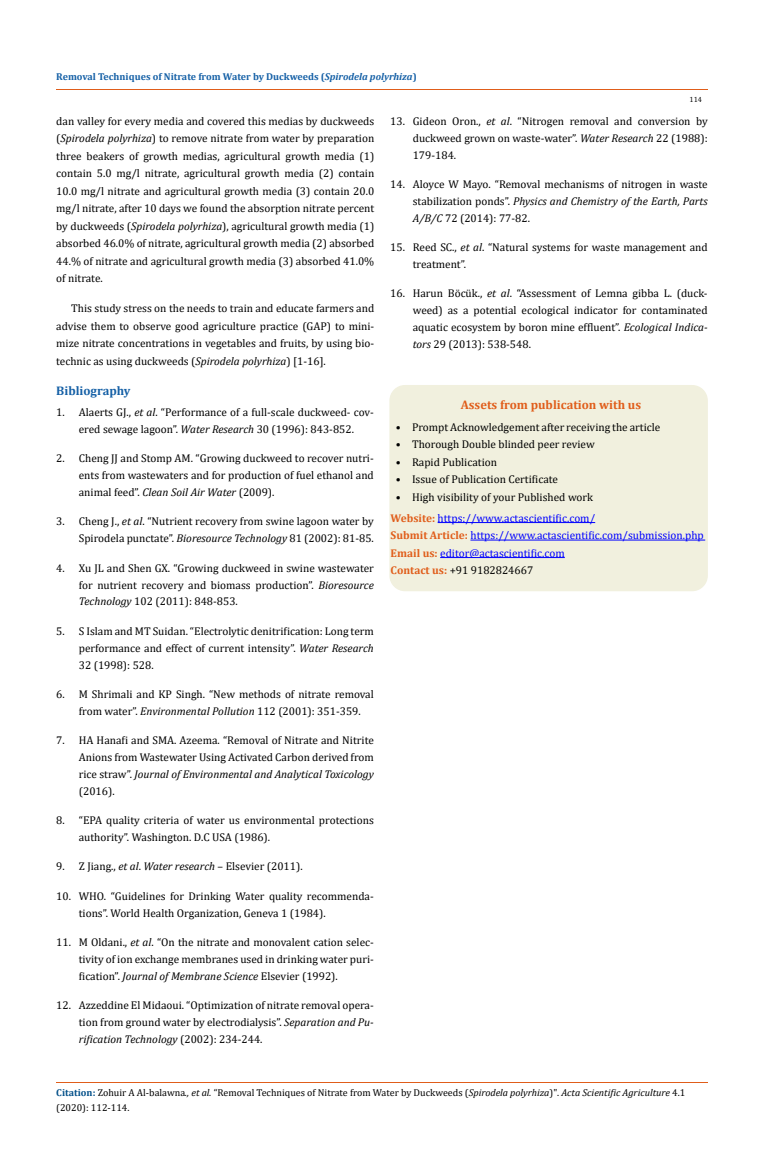
<style>
.page{position:relative;width:764px;height:1170px;background:#fff}
.page>*{position:absolute;margin:0;border:0;box-sizing:border-box;transform-origin:0 0}
.t1{font:700 12.5px "Cambria";color:#e05d1a}
.t2{font:700 12.5px "Cambria";color:#1560a6}
.t3{font:11.25px/16.9px "Cambria";color:#000;text-align:justify}
.t4{font:11.25px/17.5px "Cambria";color:#00f}
.t5{font:10px/15px "Cambria";color:#000}
.t6{font:700 10px "Cambria";color:#1560a6}
.t7{font:7.5px "Cambria";color:#000}
.s1{font-style:italic}
.s2{font-weight:700;color:#e05d1a}
.s3{color:#000}
.s4{font-weight:700;color:#035089}
</style>
<div class="page">
<div style="left:390px;top:386px;width:317px;height:205px;background:#f1f0de;border-radius:15px"></div>
<div style="left:389px;top:385px;width:319px;height:206px;border:1px solid #f1f0de;border-radius:15px"></div>
<hr style="left:438px;top:522px;width:157px;height:1px;background:#00f">
<hr style="left:470px;top:540px;width:235px;height:1px;background:#00f">
<hr style="left:440px;top:557px;width:125px;height:1px;background:#00f">
<hr style="left:56px;top:90px;width:652px;height:1px;background:#e05d1a">
<hr style="left:56px;top:1082px;width:651px;height:1px;background:#e05d1a">
<p class="t6" style="left:56px;top:69px;width:362px">Removal Techniques of Nitrate from Water by Duckweeds (<span class="s1">Spirodela polyrhiza</span>)</p>
<p class="t7" style="left:689px;top:95px;width:14px">114</p>
<p class="t3" style="left:56px;top:112px;width:319px;line-height:17.5px">dan valley for every media and covered this medias by duckweeds (<span class="s1">Spirodela polyrhiza</span>) to remove nitrate from water by preparation three beakers of growth medias, agricultural growth media (1) contain 5.0 mg/l nitrate, agricultural growth media (2) contain 10.0 mg/l nitrate and agricultural growth media (3) contain 20.0 mg/l nitrate, after 10 days we found the absorption nitrate percent by duckweeds (<span class="s1">Spirodela polyrhiza</span>), agricultural growth media (1) absorbed 46.0% of nitrate, agricultural growth media (2) absorbed 44.% of nitrate and agricultural growth media (3) absorbed 41.0% of nitrate.</p>
<p class="t3" style="left:56px;top:300px;width:319px;line-height:17.5px;text-indent:15px">This study stress on the needs to train and educate farmers and advise them to observe good agriculture practice (GAP) to mini&shy;mize nitrate concentrations in vegetables and fruits, by using bio&shy;technic as using duckweeds (<span class="s1">Spirodela polyrhiza</span>) [1-16].</p>
<p class="t2" style="left:56px;top:382px;width:76px">Bibliography</p>
<p class="t3" style="left:56px;top:404px;width:319px;text-align:center">1. Alaerts GJ., <span class="s1">et al</span>. “Performance of a full-scale duckweed- cov&shy;ered sewage lagoon”. <span class="s1">Water Research</span> 30 (1996): 843-852.</p>
<p class="t3" style="left:79px;top:450px;width:296px;text-indent:-22px">2. Cheng JJ and Stomp AM. “Growing duckweed to recover nutri&shy;ents from wastewaters and for production of fuel ethanol and animal feed”. <span class="s1">Clean Soil Air Water</span> (2009).</p>
<p class="t3" style="left:56px;top:513px;width:319px;text-align:right">3. Cheng J., <span class="s1">et al</span>. “Nutrient recovery from swine lagoon water by<br>Spirodela punctate”. <span class="s1">Bioresource Technology</span> 81 (2002): 81-85.</p>
<p class="t3" style="left:79px;top:559px;width:296px;text-indent:-22px">4. Xu JL and Shen GX. “Growing duckweed in swine wastewater for nutrient recovery and biomass production”. <span class="s1">Bioresource Technology</span> 102 (2011): 848-853.</p>
<p class="t3" style="left:79px;top:622px;width:296px;text-indent:-22px">5. S Islam and MT Suidan. “Electrolytic denitrification: Long term performance and effect of current intensity”. <span class="s1">Water Research </span>32 (1998): 528.</p>
<p class="t3" style="left:79px;top:686px;width:296px;text-indent:-22px">6. M Shrimali and KP Singh. “New methods of nitrate removal from water”. <span class="s1">Environmental Pollution</span> 112 (2001): 351-359.</p>
<p class="t3" style="left:79px;top:732px;width:296px;text-indent:-22px">7. HA Hanafi and SMA. Azeema. “Removal of Nitrate and Nitrite Anions from Wastewater Using Activated Carbon derived from rice straw”. <span class="s1">Journal of Environmental and Analytical Toxicology </span>(2016).</p>
<p class="t3" style="left:79px;top:812px;width:296px;text-indent:-22px">8. “EPA quality criteria of water us environmental protections authority”. Washington. D.C USA (1986).</p>
<p class="t3" style="left:56px;top:858px;width:248px">9. Z Jiang., <span class="s1">et al</span>. <span class="s1">Water research</span> – Elsevier (2011).</p>
<p class="t3" style="left:79px;top:887px;width:296px;text-indent:-22px">10. WHO. “Guidelines for Drinking Water quality recommenda&shy;tions”. World Health Organization, Geneva 1 (1984).</p>
<p class="t3" style="left:79px;top:934px;width:296px;text-indent:-23px">11. M Oldani., <span class="s1">et al</span>. “On the nitrate and monovalent cation selec&shy;tivity of ion exchange membranes used in drinking water puri&shy;fication”. <span class="s1">Journal of Membrane Science</span> Elsevier (1992).</p>
<p class="t3" style="left:79px;top:997px;width:296px;text-indent:-22px">12. Azzeddine El Midaoui. “Optimization of nitrate removal opera&shy;tion from ground water by electrodialysis”. <span class="s1">Separation and Pu&shy;rification Technology</span> (2002): 234-244.</p>
<p class="t3" style="left:413px;top:113px;width:296px;text-indent:-23px">13. Gideon Oron., <span class="s1">et al</span>. “Nitrogen removal and conversion by duckweed grown on waste-water”. <span class="s1">Water Research</span> 22 (1988):<br>179-184.</p>
<p class="t3" style="left:413px;top:176px;width:296px;text-indent:-22px">14. Aloyce W Mayo. “Removal mechanisms of nitrogen in waste stabilization ponds”. <span class="s1">Physics and Chemistry of the Earth, Parts A/B/C</span> 72 (2014): 77-82.</p>
<p class="t3" style="left:413px;top:239px;width:296px;text-indent:-22px">15. Reed SC., <span class="s1">et al</span>. “Natural systems for waste management and treatment”.</p>
<p class="t3" style="left:413px;top:285px;width:296px;text-indent:-23px">16. Harun Böcük., <span class="s1">et al</span>. “Assessment of Lemna gibba L. (duck&shy;weed) as a potential ecological indicator for contaminated aquatic ecosystem by boron mine effluent”. <span class="s1">Ecological Indica&shy;tors</span> 29 (2013): 538-548.</p>
<p class="t1" style="left:461px;top:396px;width:182px">Assets from publication with us</p>
<p class="t3" style="left:396px;top:418px;width:266px">• Prompt Acknowledgement after receiving the article</p>
<p class="t3" style="left:396px;top:436px;width:201px">• Thorough Double blinded peer review</p>
<p class="t3" style="left:396px;top:453px;width:103px">• Rapid Publication</p>
<p class="t3" style="left:396px;top:471px;width:164px">• Issue of Publication Certificate</p>
<p class="t3" style="left:396px;top:488px;width:199px">• High visibility of your Published work</p>
<p class="t4" style="left:391px;top:509px;width:315px"><span class="s2">Website:</span> https://www.actascientific.com/<br><span class="s2">Submit Article:</span> https://www.actascientific.com/submission.php <span class="s2">Email us:</span> editor@actascientific.com<br><span class="s2">Contact us:</span> <span class="s3">+91 9182824667</span></p>
<p class="t5" style="left:56px;top:1085px;width:630px"><span class="s4">Citation:</span> Zohuir A Al-balawna<span class="s1">., et al.</span> “Removal Techniques of Nitrate from Water by Duckweeds (<span class="s1">Spirodela polyrhiza</span>)". <span class="s1">Acta Scientific Agriculture</span> 4.1 (2020): 112-114.</p>
</div>
